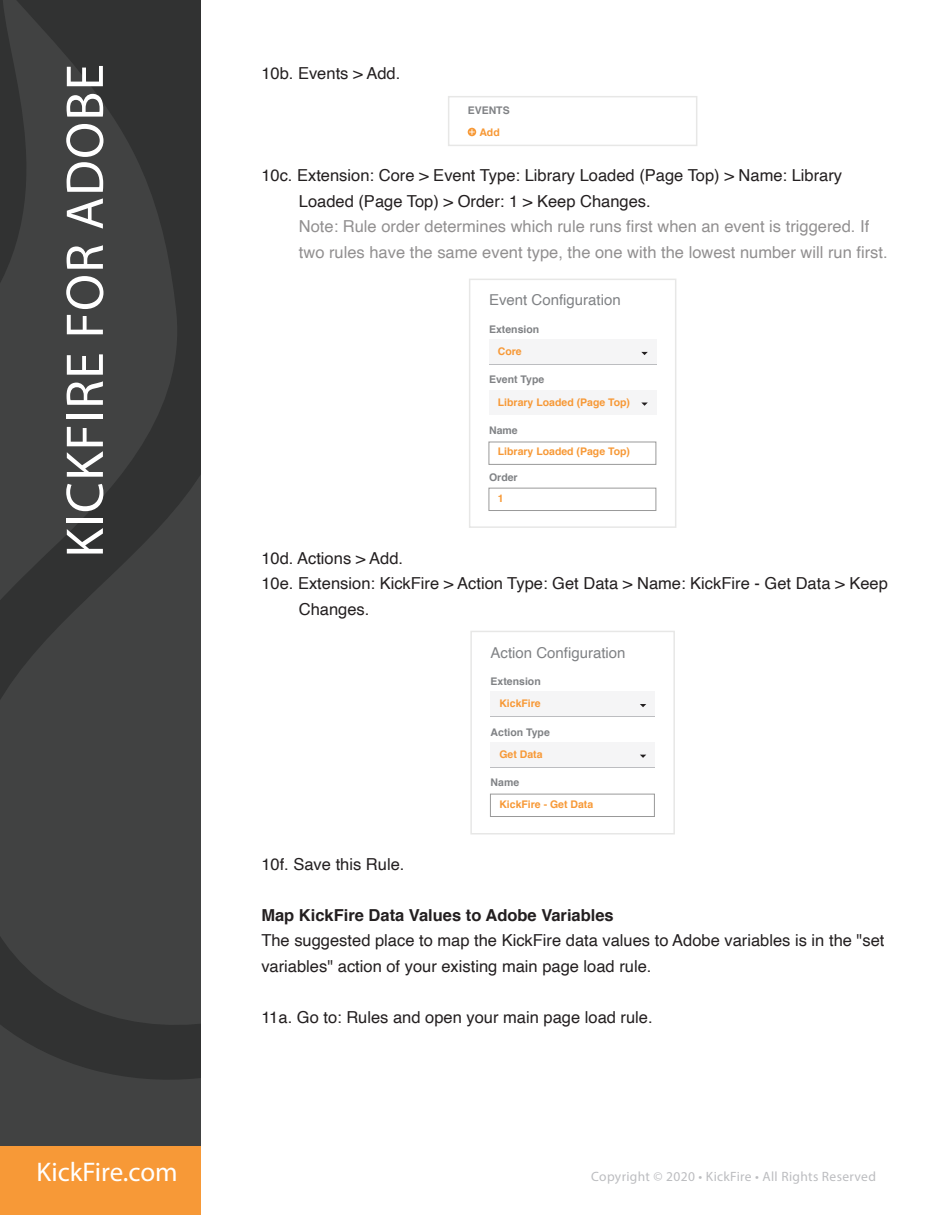
<style>
.page{position:relative;width:945px;height:1215px;background:#fff}
.page>*{position:absolute;margin:0;border:0;box-sizing:border-box;transform-origin:0 0}
.t1{font:53.55px "Myriad Pro";letter-spacing:.025em;color:#fff}
.t2{font:27px "Myriad Pro";color:#fff}
.t3{font:16.5px/25.5px "Helvetica";color:#231f20}
.t4{font:16.5px/25.5px "Helvetica";color:rgb(35 31 32/.5)}
.t5{font:700 16.5px "Helvetica";color:#231f20}
.t6{font:15px "Helvetica";color:#808285}
.t7{font:13.5px "Myriad Pro";letter-spacing:.025em;color:#bcbdc0}
.t8{font:700 10.5px "Helvetica";color:#f79937}
.t9{font:700 10.5px "Helvetica";color:#808285}
</style>
<div class="page">
<svg style="left:0;top:0;width:201px;height:1147px;fill:#313232"></svg>
<svg style="left:0;top:177px;width:201px;height:921px;fill:#414242"></svg>
<div style="left:0;top:1147px;width:201px;height:68px;background:#f79937"></div>
<div style="left:489px;top:442px;width:167px;height:23px;background:#fff;border:1px solid #999"></div>
<div style="left:489px;top:488px;width:167px;height:23px;background:#fff;border:1px solid #999"></div>
<div style="left:489px;top:340px;width:167px;height:25px;background:#bcbdc0"></div>
<div style="left:489px;top:339px;width:167px;height:25px;background:#f5f5f6"></div>
<svg style="left:641px;top:352px;width:7px;height:3px"></svg>
<div style="left:489px;top:390px;width:167px;height:25px;background:#f5f5f6"></div>
<svg style="left:642px;top:403px;width:6px;height:3px"></svg>
<div style="left:469px;top:279px;width:207px;height:249px;border:2px solid #cfcfcd"></div>
<div style="left:490px;top:794px;width:165px;height:23px;background:#fff;border:1px solid #999"></div>
<div style="left:490px;top:692px;width:165px;height:25px;background:#bcbdc0"></div>
<div style="left:490px;top:691px;width:165px;height:25px;background:#f5f5f6"></div>
<svg style="left:640px;top:704px;width:6px;height:3px"></svg>
<div style="left:490px;top:742px;width:165px;height:25px;background:#f5f5f6"></div>
<svg style="left:640px;top:755px;width:6px;height:3px"></svg>
<div style="left:470px;top:631px;width:205px;height:204px;border:2px solid #cfcfcd"></div>
<div style="left:448px;top:96px;width:249px;height:50px;border:2px solid #cfcfcd"></div>
<svg style="left:468px;top:128px;width:8px;height:8px"></svg>
<svg style="left:469px;top:129px;width:6px;height:6px"></svg>
<h1 class="t1" style="left:52px;top:558px;width:495px;rotate:-90deg">KICKFIRE FOR ADOBE</h1>
<h2 class="t2" style="left:36px;top:1155px;width:143px">KickFire.com</h2>
<p class="t3" style="left:261px;top:61px;width:140px">10b. Events &gt; Add.</p>
<p class="t9" style="left:468px;top:102px;width:43px">EVENTS</p>
<p class="t8" style="left:479px;top:123px;width:22px">Add</p>
<p class="t3" style="left:299px;top:163px;width:545px;text-indent:-38px">10c. Extension: Core &gt; Event Type: Library Loaded (Page Top) &gt; Name: Library<br>Loaded (Page Top) &gt; Order: 1 &gt; Keep Changes.</p>
<p class="t4" style="left:299px;top:214px;width:590px">Note: Rule order determines which rule runs first when an event is triggered. If two rules have the same event type, the one with the lowest number will run first.</p>
<p class="t6" style="left:489px;top:289px;width:133px">Event Configuration</p>
<p class="t9" style="left:489px;top:321px;width:52px">Extension</p>
<p class="t8" style="left:498px;top:343px;width:25px">Core</p>
<p class="t9" style="left:489px;top:371px;width:57px">Event Type</p>
<p class="t8" style="left:498px;top:393px;width:134px">Library Loaded (Page Top)</p>
<p class="t9" style="left:489px;top:422px;width:30px">Name</p>
<p class="t8" style="left:498px;top:443px;width:134px">Library Loaded (Page Top)</p>
<p class="t9" style="left:489px;top:468px;width:30px">Order</p>
<p class="t8" style="left:498px;top:490px;width:7px">1</p>
<p class="t3" style="left:261px;top:546px;width:143px">10d. Actions &gt; Add.</p>
<p class="t3" style="left:261px;top:571px;width:628px">10e. Extension: KickFire &gt; Action Type: Get Data &gt; Name: KickFire - Get Data &gt; Keep</p>
<p class="t3" style="left:299px;top:596px;width:72px">Changes.</p>
<p class="t6" style="left:491px;top:641px;width:137px">Action Configuration</p>
<p class="t9" style="left:491px;top:673px;width:52px">Extension</p>
<p class="t8" style="left:499px;top:695px;width:43px">KickFire</p>
<p class="t9" style="left:491px;top:723px;width:61px">Action Type</p>
<p class="t8" style="left:499px;top:746px;width:45px">Get Data</p>
<p class="t9" style="left:491px;top:774px;width:30px">Name</p>
<p class="t8" style="left:499px;top:795px;width:95px">KickFire - Get Data</p>
<p class="t3" style="left:261px;top:851px;width:145px">10f. Save this Rule.</p>
<p class="t5" style="left:261px;top:901px;width:354px">Map KickFire Data Values to Adobe Variables</p>
<p class="t3" style="left:261px;top:928px;width:625px">The suggested place to map the KickFire data values to Adobe variables is in the "set variables" action of your existing main page load rule.</p>
<p class="t3" style="left:261px;top:1004px;width:393px">11a. Go to: Rules and open your main page load rule.</p>
<p class="t7" style="left:591px;top:1169px;width:286px">Copyright © 2020 • KickFire • All Rights Reserved</p>
</div>
